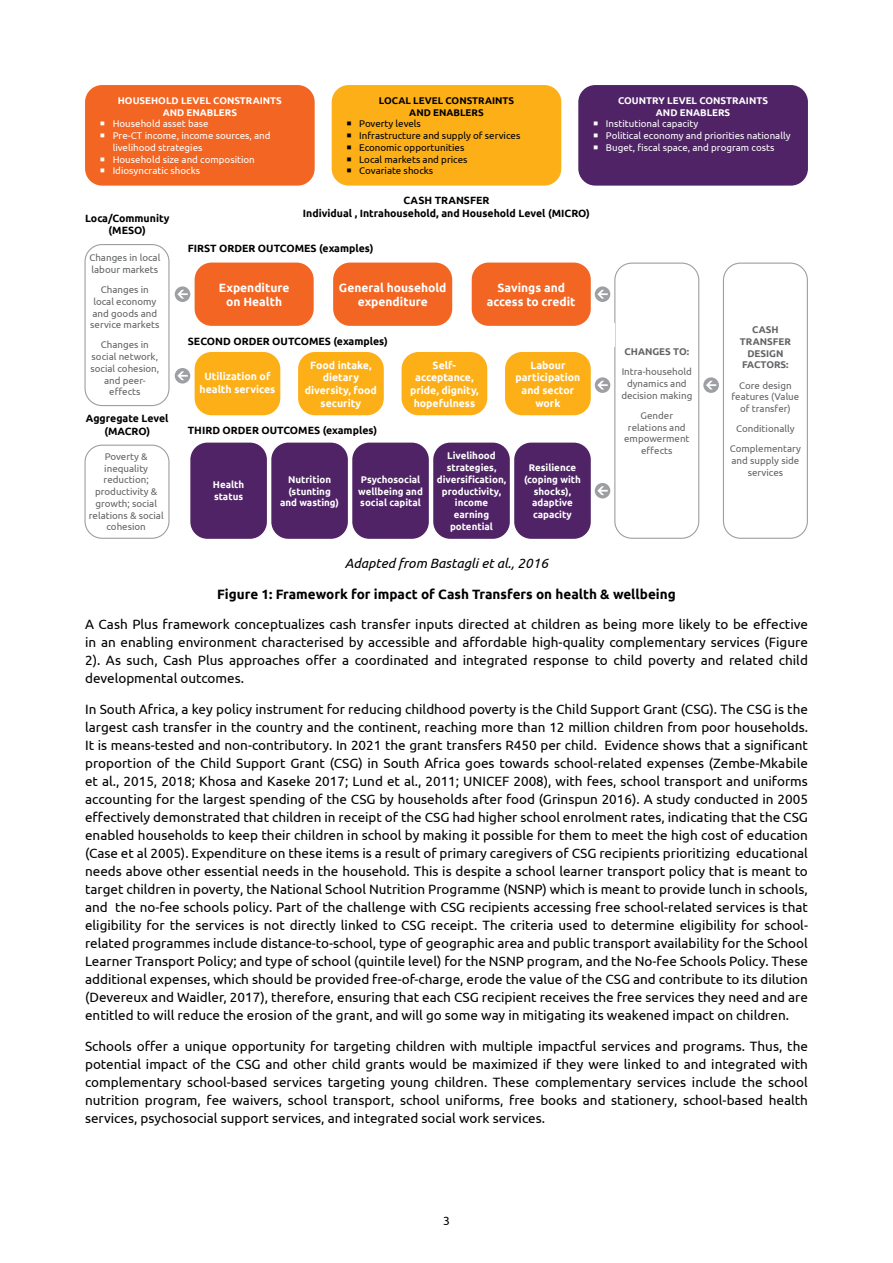
<style>
.page{position:relative;width:893px;height:1263px;background:#fff}
.page>*{position:absolute;margin:0;border:0;box-sizing:border-box;transform-origin:0 0}
.t1{font:13.5px/18px "Ubuntu";color:#000;text-align:justify}
.t2{font:700 13.5px "Ubuntu";color:#000}
.t3{font:italic 13.5px "Ubuntu";color:#000}
.t4{font:700 12px/14.4px "Ubuntu";color:#fff;text-align:center}
.t5{font:12px "Ubuntu";color:#000}
.t6{font:700 10.5px/12.6px "Ubuntu";color:#000;text-align:center}
.t7{font:700 10.5px/12.6px "Ubuntu";color:#fff;text-align:center}
.t8{font:9.75px/11.7px "Ubuntu";color:#636466;text-align:center}
.t9{font:700 9.75px/11.7px "Ubuntu";color:#fff;text-align:center}
.t10{font:9.75px/11.7px "Ubuntu";color:#fff}
.t11{font:9.75px/11.7px "Ubuntu";color:#000}
.t12{font:700 9.75px/11.7px "Ubuntu";color:#636466;text-align:center}
.t13{font:700 9.75px/11.7px "Ubuntu";color:#000;text-align:center}
</style>
<div class="page">
<div style="left:84px;top:244px;width:86px;height:162px;border:1px solid #9d9fa2;border-radius:17px"></div>
<div style="left:190px;top:443px;width:77px;height:96px;background:#4f2365;border-radius:17px"></div>
<div style="left:352px;top:443px;width:77px;height:96px;background:#4f2365;border-radius:17px"></div>
<div style="left:271px;top:443px;width:77px;height:96px;background:#4f2365;border-radius:17px"></div>
<div style="left:433px;top:443px;width:77px;height:96px;background:#4f2365;border-radius:17px"></div>
<div style="left:514px;top:443px;width:77px;height:96px;background:#4f2365;border-radius:17px"></div>
<div style="left:723px;top:263px;width:85px;height:276px;border:1px solid #9d9fa2;border-radius:17px"></div>
<div style="left:614px;top:263px;width:85px;height:276px;border:1px solid #9d9fa2;border-radius:17px"></div>
<div style="left:84px;top:445px;width:86px;height:94px;border:1px solid #9d9fa2;border-radius:17px"></div>
<div style="left:195px;top:263px;width:119px;height:63px;background:#f26522;border-radius:17px"></div>
<div style="left:195px;top:352px;width:85px;height:63px;background:#fcaf17;border-radius:17px"></div>
<div style="left:333px;top:263px;width:119px;height:63px;background:#f26522;border-radius:17px"></div>
<div style="left:298px;top:352px;width:86px;height:63px;background:#fcaf17;border-radius:17px"></div>
<div style="left:472px;top:263px;width:119px;height:63px;background:#f26522;border-radius:17px"></div>
<div style="left:402px;top:352px;width:85px;height:63px;background:#fcaf17;border-radius:17px"></div>
<div style="left:505px;top:352px;width:86px;height:63px;background:#fcaf17;border-radius:17px"></div>
<div style="left:85px;top:85px;width:230px;height:101px;background:#f26522;border-radius:17px"></div>
<div style="left:332px;top:85px;width:229px;height:101px;background:#fcaf17;border-radius:17px"></div>
<div style="left:578px;top:85px;width:230px;height:101px;background:#4f2365;border-radius:17px"></div>
<svg style="left:175px;top:286px;width:15px;height:16px"></svg>
<svg style="left:177px;top:290px;width:11px;height:9px"></svg>
<svg style="left:703px;top:377px;width:16px;height:16px"></svg>
<svg style="left:706px;top:381px;width:10px;height:8px"></svg>
<svg style="left:595px;top:286px;width:15px;height:16px"></svg>
<svg style="left:597px;top:290px;width:11px;height:9px"></svg>
<svg style="left:595px;top:377px;width:15px;height:16px"></svg>
<svg style="left:597px;top:381px;width:11px;height:8px"></svg>
<div style="left:595px;top:483px;width:15px;height:15px;background:#9d9fa2;border-radius:50%"></div>
<svg style="left:597px;top:486px;width:11px;height:9px"></svg>
<svg style="left:175px;top:368px;width:15px;height:16px"></svg>
<svg style="left:177px;top:371px;width:11px;height:9px"></svg>
<p class="t9" style="left:118px;top:95px;width:166px">HOUSEHOLD LEVEL CONSTRAINTS<br>AND ENABLERS</p>
<p class="t10" style="left:113px;top:118px;width:159px">Household asset base<br>Pre-CT income, income sources, and livelihood strategies<br>Household size and composition<br>Idiosyncratic shocks</p>
<p class="t6" style="left:85px;top:212px;width:86px">Loca/Community (MESO)</p>
<p class="t13" style="left:379px;top:95px;width:137px">LOCAL LEVEL CONSTRAINTS<br>AND ENABLERS</p>
<p class="t11" style="left:359px;top:118px;width:163px">Poverty levels<br>Infrastructure and supply of services<br>Economic opportunities<br>Local markets and prices<br>Covariate shocks</p>
<p class="t6" style="left:303px;top:194px;width:289px">CASH TRANSFER<br>Individual , Intrahousehold, and Household Level (MICRO)</p>
<p class="t8" style="left:89px;top:252px;width:72px;text-align:left">Changes in local labour markets</p>
<p class="t8" style="left:90px;top:283px;width:71px">Changes in local economy and goods and service markets</p>
<p class="t8" style="left:90px;top:339px;width:70px">Changes in social network, social cohesion, and peer&shy;effects</p>
<p class="t6" style="left:86px;top:412px;width:84px">Aggregate Level (MACRO)</p>
<p class="t8" style="left:89px;top:450px;width:76px">Poverty &amp; inequality reduction; productivity &amp; growth; social relations &amp; social cohesion</p>
<p class="t6" style="left:188px;top:242px;width:187px">FIRST ORDER OUTCOMES (examples)</p>
<p class="t4" style="left:219px;top:280px;width:72px">Expenditure on Health</p>
<p class="t4" style="left:339px;top:280px;width:109px">General household expenditure</p>
<p class="t6" style="left:188px;top:334px;width:202px">SECOND ORDER OUTCOMES (examples)</p>
<p class="t4" style="left:487px;top:280px;width:90px">Savings and access to credit</p>
<p class="t7" style="left:200px;top:370px;width:77px">Utilization of health services</p>
<p class="t7" style="left:305px;top:359px;width:73px">Food intake, dietary diversity, food security</p>
<p class="t6" style="left:188px;top:424px;width:191px">THIRD ORDER OUTCOMES (examples)</p>
<p class="t7" style="left:410px;top:359px;width:70px">Self&shy;acceptance, pride, dignity, hopefulness</p>
<p class="t7" style="left:515px;top:359px;width:66px">Labour participation and sector work</p>
<p class="t9" style="left:213px;top:478px;width:33px;text-align:left">Health status</p>
<p class="t9" style="left:358px;top:473px;width:66px;text-align:left">Psychosocial wellbeing and social capital</p>
<p class="t9" style="left:280px;top:473px;width:61px">Nutrition (stunting and wasting)</p>
<p class="t9" style="left:437px;top:450px;width:71px">Livelihood strategies, diversification, productivity, income earning potential</p>
<p class="t9" style="left:524px;top:462px;width:58px">Resilience (coping with shocks), adaptive capacity</p>
<p class="t9" style="left:618px;top:95px;width:151px">COUNTRY LEVEL CONSTRAINTS<br>AND ENABLERS</p>
<p class="t10" style="left:606px;top:118px;width:186px">Institutional capacity<br>Political economy and priorities nationally<br>Buget, fiscal space, and program costs</p>
<p class="t12" style="left:625px;top:345px;width:66px">CHANGES TO:</p>
<p class="t8" style="left:621px;top:366px;width:72px">Intra-household dynamics and decision making</p>
<p class="t8" style="left:624px;top:409px;width:67px">Gender relations and empowerment effects</p>
<p class="t12" style="left:740px;top:324px;width:52px">CASH<br>TRANSFER<br>DESIGN<br>FACTORS:</p>
<p class="t8" style="left:731px;top:379px;width:69px">Core design features (Value of transfer)</p>
<p class="t8" style="left:730px;top:418px;width:73px;line-height:20.2px">Conditionally<br>Complementary</p>
<p class="t8" style="left:731px;top:454px;width:69px">and supply side services</p>
<p class="t3" style="left:345px;top:555px;width:205px">Adapted from Bastagli et al., 2016</p>
<p class="t2" style="left:217px;top:586px;width:460px">Figure 1: Framework for impact of Cash Transfers on health &amp; wellbeing</p>
<p class="t1" style="left:85px;top:615px;width:724px">A Cash Plus framework conceptualizes cash transfer inputs directed at children as being more likely to be effective in an enabling environment characterised by accessible and affordable high-quality complementary services (Figure 2). As such, Cash Plus approaches offer a coordinated and integrated response to child poverty and related child developmental outcomes.</p>
<p class="t1" style="left:85px;top:700px;width:724px">In South Africa, a key policy instrument for reducing childhood poverty is the Child Support Grant (CSG). The CSG is the largest cash transfer in the country and the continent, reaching more than 12 million children from poor households.<br>It is means-tested and non-contributory. In 2021 the grant transfers R450 per child. Evidence shows that a significant proportion of the Child Support Grant (CSG) in South Africa goes towards school-related expenses (Zembe-Mkabile et al., 2015, 2018; Khosa and Kaseke 2017; Lund et al., 2011; UNICEF 2008), with fees, school transport and uniforms accounting for the largest spending of the CSG by households after food (Grinspun 2016). A study conducted in 2005 effectively demonstrated that children in receipt of the CSG had higher school enrolment rates, indicating that the CSG enabled households to keep their children in school by making it possible for them to meet the high cost of education (Case et al 2005). Expenditure on these items is a result of primary caregivers of CSG recipients prioritizing educational needs above other essential needs in the household. This is despite a school learner transport policy that is meant to target children in poverty, the National School Nutrition Programme (NSNP) which is meant to provide lunch in schools, and the no-fee schools policy. Part of the challenge with CSG recipients accessing free school-related services is that eligibility for the services is not directly linked to CSG receipt. The criteria used to determine eligibility for school&shy;related programmes include distance-to-school, type of geographic area and public transport availability for the School Learner Transport Policy; and type of school (quintile level) for the NSNP program, and the No-fee Schools Policy. These additional expenses, which should be provided free-of-charge, erode the value of the CSG and contribute to its dilution (Devereux and Waidler, 2017), therefore, ensuring that each CSG recipient receives the free services they need and are entitled to will reduce the erosion of the grant, and will go some way in mitigating its weakened impact on children.</p>
<p class="t1" style="left:85px;top:1037px;width:724px">Schools offer a unique opportunity for targeting children with multiple impactful services and programs. Thus, the potential impact of the CSG and other child grants would be maximized if they were linked to and integrated with complementary school-based services targeting young children. These complementary services include the school nutrition program, fee waivers, school transport, school uniforms, free books and stationery, school-based health services, psychosocial support services, and integrated social work services.</p>
<p class="t5" style="left:443px;top:1213px;width:8px">3</p>
</div>
